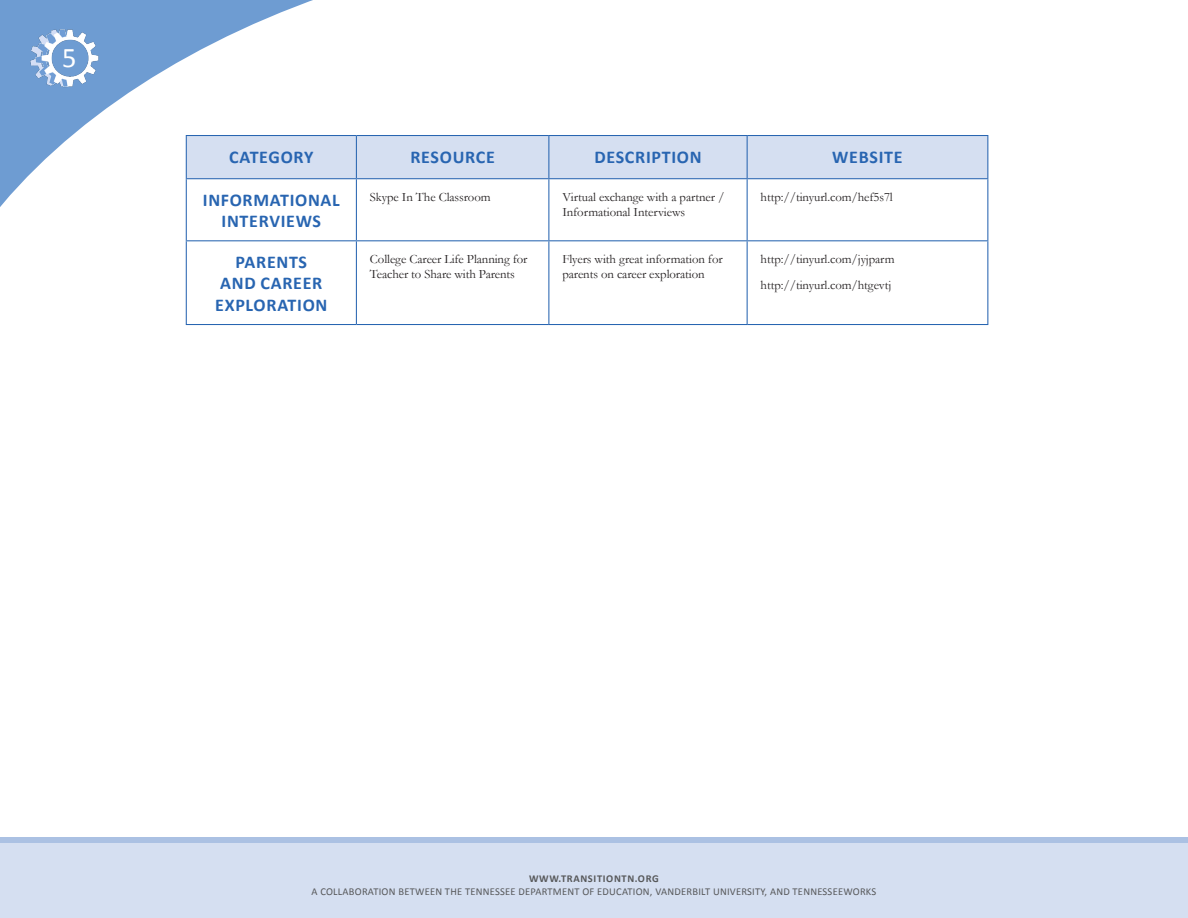
<style>
.page{position:relative;width:1188px;height:918px;background:#fff}
.page>*{position:absolute;margin:0;border:0;box-sizing:border-box;transform-origin:0 0}
.t1{font:28.5px "Calibri";color:#fff}
.t2{font:700 18px/21.6px "Calibri";letter-spacing:.04em;color:#2865b1;text-align:center}
.Copy_-_Table{font:12.75px/15.3px "Garamond";letter-spacing:-.005em;color:#231f20}
.t3{font:10.5px "Calibri";letter-spacing:.02em;color:#57585a}
.t4{font:700 10.5px "Calibri";letter-spacing:.06em;color:#57585a}
</style>
<div class="page">
<svg style="left:0;top:0;width:353px;height:224px"></svg>
<img style="left:17px;top:25px;width:87px;height:65px">
<svg style="left:0;top:837px;width:1188px;height:81px;background:#d1dcef"></svg>
<div style="left:187px;top:136px;width:800px;height:42px;background:#d5dff1"></div>
<hr style="left:186px;top:135px;width:170px;height:1px;background:#2865b1">
<hr style="left:186px;top:136px;width:1px;height:42px;background:#2865b1">
<hr style="left:356px;top:135px;width:193px;height:1px;background:#2865b1">
<hr style="left:356px;top:136px;width:1px;height:42px;background:#2865b1">
<hr style="left:549px;top:135px;width:198px;height:1px;background:#2865b1">
<hr style="left:548px;top:136px;width:1px;height:42px;background:#2865b1">
<hr style="left:747px;top:135px;width:241px;height:1px;background:#2865b1">
<hr style="left:747px;top:136px;width:1px;height:42px;background:#2865b1">
<hr style="left:987px;top:136px;width:1px;height:42px;background:#2865b1">
<hr style="left:186px;top:178px;width:170px;height:1px;background:#2865b1">
<hr style="left:186px;top:179px;width:1px;height:61px;background:#2865b1">
<hr style="left:356px;top:178px;width:193px;height:1px;background:#2865b1">
<hr style="left:356px;top:179px;width:1px;height:61px;background:#2865b1">
<hr style="left:549px;top:178px;width:198px;height:1px;background:#2865b1">
<hr style="left:548px;top:179px;width:1px;height:61px;background:#2865b1">
<hr style="left:747px;top:178px;width:241px;height:1px;background:#2865b1">
<hr style="left:747px;top:179px;width:1px;height:61px;background:#2865b1">
<hr style="left:987px;top:179px;width:1px;height:61px;background:#2865b1">
<hr style="left:186px;top:240px;width:170px;height:1px;background:#2865b1">
<hr style="left:186px;top:241px;width:1px;height:83px;background:#2865b1">
<hr style="left:356px;top:240px;width:193px;height:1px;background:#2865b1">
<hr style="left:356px;top:241px;width:1px;height:83px;background:#2865b1">
<hr style="left:549px;top:240px;width:198px;height:1px;background:#2865b1">
<hr style="left:548px;top:241px;width:1px;height:83px;background:#2865b1">
<hr style="left:747px;top:240px;width:241px;height:1px;background:#2865b1">
<hr style="left:747px;top:241px;width:1px;height:83px;background:#2865b1">
<hr style="left:987px;top:241px;width:1px;height:83px;background:#2865b1">
<hr style="left:186px;top:324px;width:170px;height:1px;background:#2865b1">
<hr style="left:356px;top:324px;width:193px;height:1px;background:#2865b1">
<hr style="left:549px;top:324px;width:198px;height:1px;background:#2865b1">
<hr style="left:747px;top:324px;width:241px;height:1px;background:#2865b1">
<h1 class="t1" style="left:62px;top:40px;width:16px">5</h1>
<h4 class="t2" style="left:229px;top:145px;width:86px">CATEGORY</h4>
<h4 class="t2" style="left:410px;top:145px;width:86px">RESOURCE</h4>
<h4 class="t2" style="left:594px;top:145px;width:109px">DESCRIPTION</h4>
<h4 class="t2" style="left:832px;top:145px;width:72px">WEBSITE</h4>
<h4 class="t2" style="left:203px;top:188px;width:139px">INFORMATIONAL</h4>
<h4 class="t2" style="left:222px;top:210px;width:101px">INTERVIEWS</h4>
<p class="Copy_-_Table" style="left:370px;top:189px;width:122px">Skype In The Classroom</p>
<p class="Copy_-_Table" style="left:562px;top:189px;width:164px">Virtual exchange with a partner /<br>Informational Interviews</p>
<p class="Copy_-_Table" style="left:761px;top:189px;width:134px">http://tinyurl.com/hef5s7l</p>
<h4 class="t2" style="left:215px;top:250px;width:114px">PARENTS<br>AND CAREER<br>EXPLORATION</h4>
<p class="Copy_-_Table" style="left:370px;top:251px;width:159px">College Career Life Planning for<br>Teacher to Share with Parents</p>
<p class="Copy_-_Table" style="left:562px;top:251px;width:162px">Flyers with great information for parents on career exploration</p>
<p class="Copy_-_Table" style="left:761px;top:251px;width:136px">http://tinyurl.com/jyjparm</p>
<p class="Copy_-_Table" style="left:761px;top:277px;width:132px">http://tinyurl.com/htgevtj</p>
<p class="t4" style="left:529px;top:871px;width:131px">WWW.TRANSITIONTN.ORG</p>
<p class="t3" style="left:311px;top:885px;width:566px">A COLLABORATION BETWEEN THE TENNESSEE DEPARTMENT OF EDUCATION, VANDERBILT UNIVERSITY, AND TENNESSEEWORKS</p>
</div>
